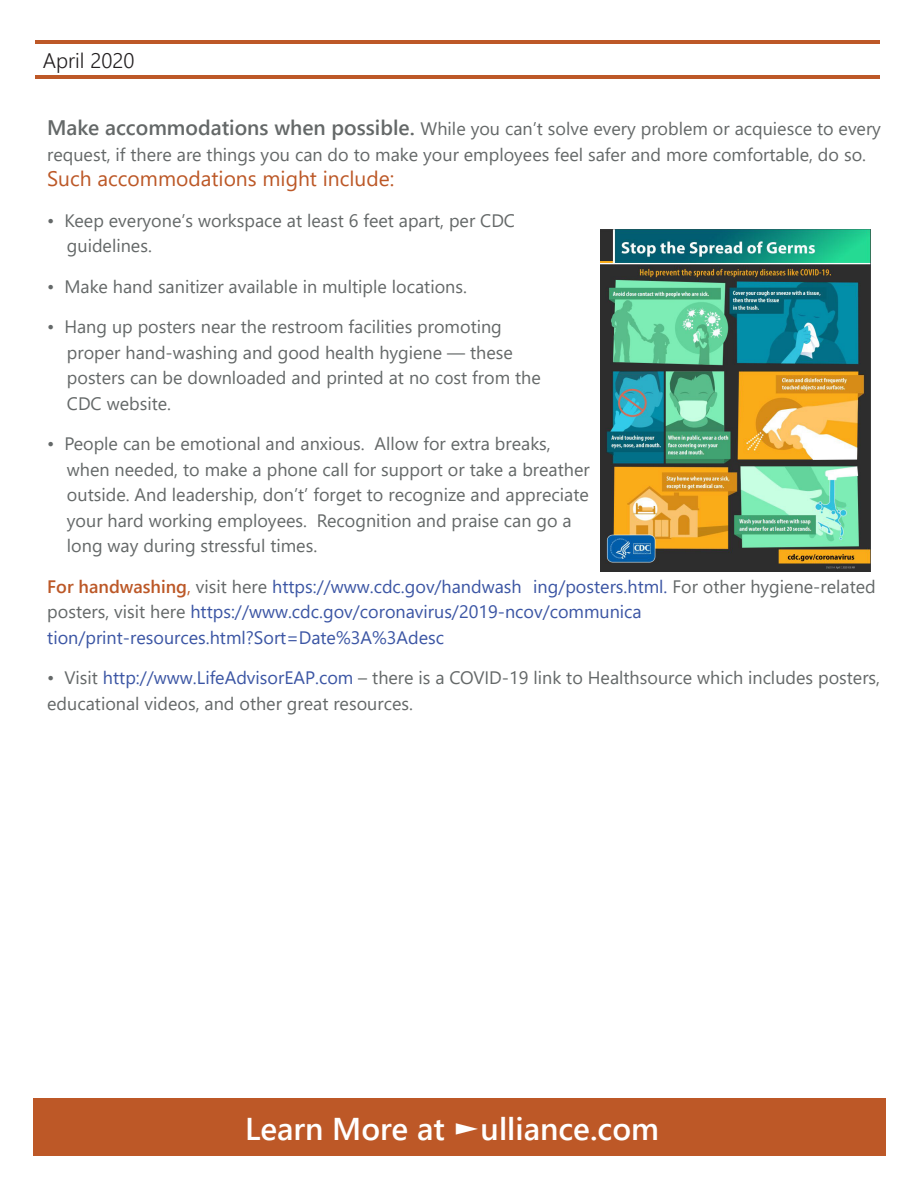
<style>
.page{position:relative;width:918px;height:1188px;background:#fff}
.page>*{position:absolute;margin:0;border:0;box-sizing:border-box;transform-origin:0 0}
.t1{font:600 31.5px "Segoe UI";color:#fff}
.t2{font:21px "Segoe UI";color:#bc5827}
.t3{font:300 21px "Segoe UI";color:#231f20}
.t4{font:18px/25.5px "Segoe UI";color:#646868}
.t5{font:18px/25.5px "Segoe UI";color:#3b55a4}
.s1{font-weight:600;font-size:21px}
.s2{font-weight:600;color:#bc5827}
.s3{color:#bc5827}
.s4{color:#646868}
.s5{color:#3b55a4}
</style>
<div class="page">
<hr style="left:36px;top:40px;width:844px;height:3px;background:#bd5827">
<hr style="left:35px;top:76px;width:845px;height:3px;background:#bd5827">
<img style="left:601px;top:229px;width:269px;height:343px">
<div style="left:33px;top:1099px;width:853px;height:57px;background:#bd5827"></div>
<p class="t3" style="left:43px;top:41px;width:93px">April 2020</p>
<p class="t4" style="left:47px;top:114px;width:835px"><span class="s1">Make accommodations when possible.</span> While you can’t solve every problem or acquiesce to every request, if there are things you can do to make your employees feel safer and more comfortable, do so.</p>
<p class="t2" style="left:47px;top:159px;width:349px">Such accommodations might include:</p>
<p class="t4" style="left:67px;top:206px;width:450px;text-indent:-20px">• Keep everyone’s workspace at least 6 feet apart, per CDC guidelines.</p>
<p class="t4" style="left:47px;top:272px;width:421px">• Make hand sanitizer available in multiple locations.</p>
<p class="t4" style="left:67px;top:312px;width:475px;text-indent:-20px">• Hang up posters near the restroom facilities promoting proper hand-washing and good health hygiene — these posters can be downloaded and printed at no cost from the CDC website.</p>
<p class="t4" style="left:67px;top:429px;width:524px;text-indent:-20px">• People can be emotional and anxious. Allow for extra breaks, when needed, to make a phone call for support or take a breather outside. And leadership, don’t’ forget to recognize and appreciate your hard working employees. Recognition and praise can go a long way during stressful times.</p>
<p class="t5" style="left:47px;top:572px;width:830px"><span class="s2">For handwashing</span><span class="s3">,</span> <span class="s4">visit here</span> https://www.cdc.gov/handwash ing/posters.html. <span class="s4">For other hygiene-related posters, visit here</span> https://www.cdc.gov/coronavirus/2019-ncov/communica tion/print-resources.html?Sort=Date%3A%3Adesc</p>
<p class="t4" style="left:47px;top:663px;width:834px">• Visit <span class="s5">http://www.LifeAdvisorEAP.com</span> – there is a COVID-19 link to Healthsource which includes posters, educational videos, and other great resources.</p>
<h1 class="t1" style="left:245px;top:1099px;width:416px">Learn More at ►ulliance.com</h1>
</div>
